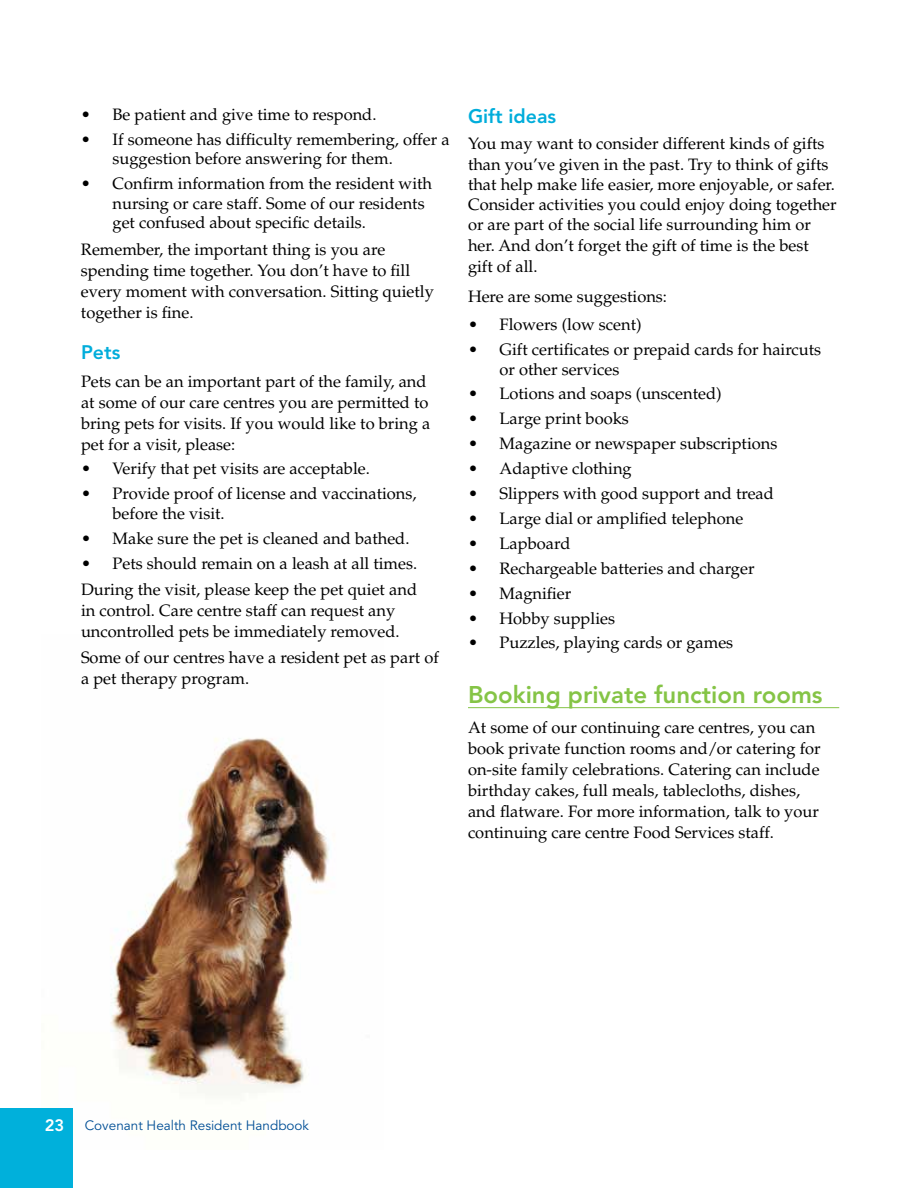
<style>
.page{position:relative;width:918px;height:1188px;background:#fff}
.page>*{position:absolute;margin:0;border:0;box-sizing:border-box;transform-origin:0 0}
.t1{font:800 24px "Avenir LT Std";color:#85c446}
.t2{font:800 19.5px "Avenir LT Std";color:#00addb}
.t3{font:16.5px/21px "Palatino LT Std";color:#000}
.t4{font:13.5px "Avenir LT Std";color:#004e95}
.s1{font-weight:800;font-size:16.5px;color:#fff}
</style>
<div class="page">
<img style="left:41px;top:738px;width:289px;height:412px">
<div style="left:0;top:1109px;width:72px;height:79px;background:#00b0db"></div>
<hr style="left:468px;top:707px;width:371px;height:1px;background:#85c446">
<p class="t3" style="left:81px;top:104px;width:297px">• Be patient and give time to respond.</p>
<p class="t3" style="left:112px;top:130px;width:339px;line-height:19.5px;text-indent:-31px">• If someone has difficulty remembering, offer a suggestion before answering for them.</p>
<p class="t3" style="left:112px;top:174px;width:321px;line-height:19.5px;text-indent:-31px">• Confirm information from the resident with nursing or care staff. Some of our residents get confused about specific details.</p>
<p class="t3" style="left:81px;top:239px;width:354px">Remember, the important thing is you are spending time together. You don’t have to fill every moment with conversation. Sitting quietly together is fine.</p>
<p class="t2" style="left:81px;top:341px;width:41px">Pets</p>
<p class="t3" style="left:81px;top:371px;width:351px">Pets can be an important part of the family, and at some of our care centres you are permitted to bring pets for visits. If you would like to bring a pet for a visit, please:</p>
<p class="t3" style="left:81px;top:459px;width:290px">• Verify that pet visits are acceptable.</p>
<p class="t3" style="left:112px;top:484px;width:306px;line-height:19.5px;text-indent:-31px">• Provide proof of license and vaccinations, before the visit.</p>
<p class="t3" style="left:81px;top:528px;width:330px">• Make sure the pet is cleaned and bathed.</p>
<p class="t3" style="left:81px;top:550px;width:338px;line-height:26.4px">• Pets should remain on a leash at all times.<br>During the visit, please keep the pet quiet and</p>
<p class="t3" style="left:81px;top:600px;width:320px">in control. Care centre staff can request any uncontrolled pets be immediately removed.</p>
<p class="t3" style="left:81px;top:648px;width:359px">Some of our centres have a resident pet as part of a pet therapy program.</p>
<p class="t2" style="left:468px;top:104px;width:90px">Gift ideas</p>
<p class="t3" style="left:468px;top:134px;width:370px;line-height:20.4px">You may want to consider different kinds of gifts than you’ve given in the past. Try to think of gifts that help make life easier, more enjoyable, or safer.<br>Consider activities you could enjoy doing together or are part of the social life surrounding him or her. And don’t forget the gift of time is the best gift of all.</p>
<p class="t3" style="left:468px;top:286px;width:201px">Here are some suggestions:</p>
<p class="t3" style="left:468px;top:314px;width:175px">• Flowers (low scent)</p>
<p class="t3" style="left:499px;top:340px;width:323px;line-height:19.5px;text-indent:-31px">• Gift certificates or prepaid cards for haircuts or other services</p>
<p class="t3" style="left:468px;top:384px;width:255px">• Lotions and soaps (unscented)</p>
<p class="t3" style="left:468px;top:409px;width:162px">• Large print books</p>
<p class="t3" style="left:468px;top:433px;width:311px">• Magazine or newspaper subscriptions</p>
<p class="t3" style="left:468px;top:458px;width:165px">• Adaptive clothing</p>
<p class="t3" style="left:468px;top:483px;width:307px">• Slippers with good support and tread</p>
<p class="t3" style="left:468px;top:508px;width:277px">• Large dial or amplified telephone</p>
<p class="t3" style="left:468px;top:533px;width:104px">• Lapboard</p>
<p class="t3" style="left:468px;top:558px;width:288px">• Rechargeable batteries and charger</p>
<p class="t3" style="left:468px;top:583px;width:105px">• Magnifier</p>
<p class="t3" style="left:468px;top:608px;width:149px">• Hobby supplies</p>
<p class="t3" style="left:468px;top:633px;width:267px">• Puzzles, playing cards or games</p>
<h1 class="t1" style="left:468px;top:680px;width:356px">Booking private function rooms</h1>
<p class="t3" style="left:468px;top:717px;width:354px">At some of our continuing care centres, you can book private function rooms and/or catering for on-site family celebrations. Catering can include birthday cakes, full meals, tablecloths, dishes, and flatware. For more information, talk to your continuing care centre Food Services staff.</p>
<p class="t4" style="left:45px;top:1118px;width:266px"><span class="s1">23</span> Covenant Health Resident Handbook</p>
</div>
